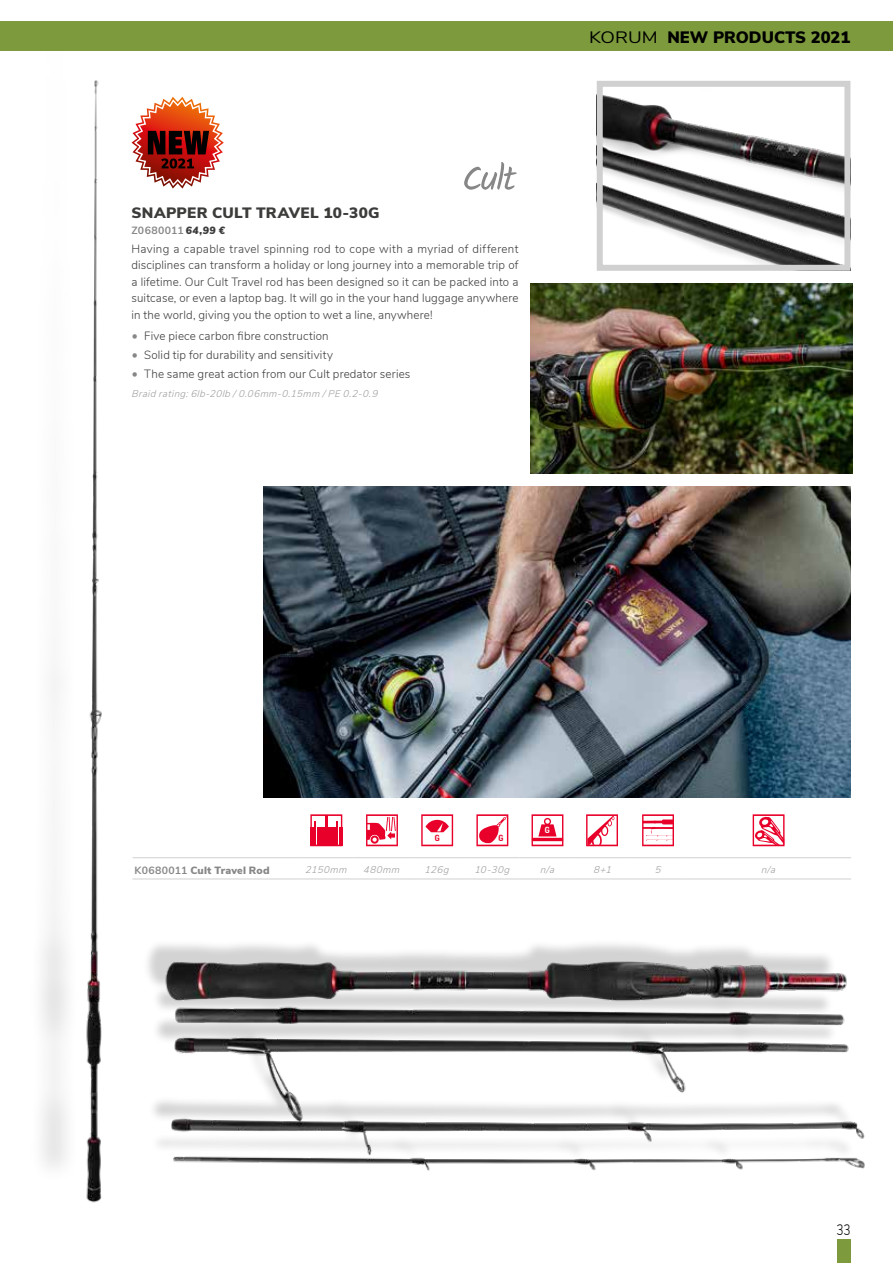
<style>
.page{position:relative;width:893px;height:1263px;background:#fff}
.page>*{position:absolute;margin:0;border:0;box-sizing:border-box;transform-origin:0 0}
.t1{font:900 16.5px "Nunito Sans";color:#000}
.t2{font:900 15px "Nunito Sans";letter-spacing:.02em;color:#3c3c3b}
.t3{font:300 15px "Nunito Sans";color:#000;scale:.8 1}
.t4{font:300 12px/16.5px "Nunito";letter-spacing:.015em;color:#3c3c3b;text-align:justify;scale:.96 1}
.t5{font:900 10.5px "Nunito Sans";letter-spacing:.02em;color:#878787}
.t6{font:700 10.5px "Nunito Sans";letter-spacing:.04em;color:#878787}
.t7{font:italic 300 9.75px "Nunito Sans";color:#9d9d9c}
.t8{font:700 condensed 8.7px "Roboto";color:#e8002a}
.t9{font:700 condensed 8.7px "Roboto";color:#fff}
.s1{font-weight:900;font-style:italic;color:#3c3c3b}
.s2{font-family:"Lato";font-weight:400;color:#878787}
.s3{font-weight:400}
.s4{font-weight:700}
</style>
<div class="page">
<img style="left:264px;top:486px;width:586px;height:312px">
<img style="left:604px;top:95px;width:239px;height:169px">
<div style="left:597px;top:81px;width:253px;height:190px;border:6px solid #d0d0d0"></div>
<hr style="left:133px;top:857px;width:165px;height:1px;background:#d0d0d0">
<hr style="left:298px;top:857px;width:56px;height:1px;background:#d0d0d0">
<hr style="left:354px;top:857px;width:55px;height:1px;background:#d0d0d0">
<hr style="left:409px;top:857px;width:55px;height:1px;background:#d0d0d0">
<hr style="left:464px;top:857px;width:55px;height:1px;background:#d0d0d0">
<hr style="left:519px;top:857px;width:56px;height:1px;background:#d0d0d0">
<hr style="left:575px;top:857px;width:55px;height:1px;background:#d0d0d0">
<hr style="left:630px;top:857px;width:55px;height:1px;background:#d0d0d0">
<hr style="left:685px;top:857px;width:166px;height:1px;background:#d0d0d0">
<hr style="left:133px;top:878px;width:165px;height:1px;background:#d0d0d0">
<hr style="left:298px;top:878px;width:56px;height:1px;background:#d0d0d0">
<hr style="left:354px;top:878px;width:55px;height:1px;background:#d0d0d0">
<hr style="left:409px;top:878px;width:55px;height:1px;background:#d0d0d0">
<hr style="left:464px;top:878px;width:55px;height:1px;background:#d0d0d0">
<hr style="left:519px;top:878px;width:56px;height:1px;background:#d0d0d0">
<hr style="left:575px;top:878px;width:55px;height:1px;background:#d0d0d0">
<hr style="left:630px;top:878px;width:55px;height:1px;background:#d0d0d0">
<hr style="left:685px;top:878px;width:166px;height:1px;background:#d0d0d0">
<svg style="left:366px;top:814px;width:32px;height:32px"></svg>
<svg style="left:310px;top:814px;width:32px;height:32px"></svg>
<svg style="left:476px;top:814px;width:32px;height:32px"></svg>
<svg style="left:421px;top:814px;width:32px;height:32px"></svg>
<svg style="left:531px;top:814px;width:32px;height:32px"></svg>
<svg style="left:586px;top:814px;width:32px;height:32px"></svg>
<svg style="left:753px;top:814px;width:31px;height:32px"></svg>
<svg style="left:642px;top:814px;width:32px;height:32px"></svg>
<img style="left:148px;top:944px;width:717px;height:319px">
<img style="left:41px;top:80px;width:61px;height:1123px">
<svg style="left:464px;top:162px;width:53px;height:28px"></svg>
<img style="left:530px;top:284px;width:323px;height:189px">
<div style="left:0;top:21px;width:893px;height:30px;background:#7d9b3d"></div>
<div style="left:837px;top:1239px;width:13px;height:24px;background:#7d9b3d"></div>
<svg style="left:132px;top:97px;width:92px;height:92px"></svg>
<p class="t2" style="left:131px;top:201px;width:250px">SNAPPER CULT TRAVEL 10-30G</p>
<p class="t6" style="left:131px;top:223px;width:95px">Z0680011 <span class="s1">64,99 €</span></p>
<p class="t4" style="left:131px;top:239px;width:405px">Having a capable travel spinning rod to cope with a myriad of different disciplines can transform a holiday or long journey into a memorable trip of a lifetime. Our Cult Travel rod has been designed so it can be packed into a suitcase, or even a laptop bag. It will go in the your hand luggage anywhere in the world, giving you the option to wet a line, anywhere!</p>
<p class="t4" style="left:131px;top:327px;width:207px"><span class="s2">•</span> Five piece carbon fibre construction</p>
<p class="t4" style="left:131px;top:346px;width:211px"><span class="s2">•</span> Solid tip for durability and sensitivity</p>
<p class="t4" style="left:131px;top:365px;width:292px"><span class="s2">•</span> The same great action from our Cult predator series</p>
<p class="t7" style="left:131px;top:386px;width:250px">Braid rating:6lb-20lb / 0.06mm-0.15mm / PE 0.2-0.9</p>
<h1 class="t1" style="left:589px;top:25px;width:263px"><span class="s3">KORUM</span> NEW PRODUCTS 2021</h1>
<p class="t8" style="left:435px;top:832px;width:6px">G</p>
<p class="t8" style="left:498px;top:832px;width:6px">G</p>
<p class="t9" style="left:545px;top:824px;width:6px">G</p>
<p class="t5" style="left:135px;top:862px;width:137px"><span class="s4">K0680011</span> Cult Travel Rod</p>
<p class="t7" style="left:305px;top:863px;width:45px">2150mm</p>
<p class="t7" style="left:363px;top:863px;width:40px">480mm</p>
<p class="t7" style="left:424px;top:863px;width:28px">126g</p>
<p class="t7" style="left:474px;top:863px;width:39px">10-30g</p>
<p class="t7" style="left:540px;top:863px;width:18px">n/a</p>
<p class="t7" style="left:594px;top:863px;width:21px">8+1</p>
<p class="t7" style="left:655px;top:863px;width:10px">5</p>
<p class="t7" style="left:761px;top:863px;width:18px">n/a</p>
<p class="t3" style="left:836px;top:1219px;width:19px">33</p>
</div>
